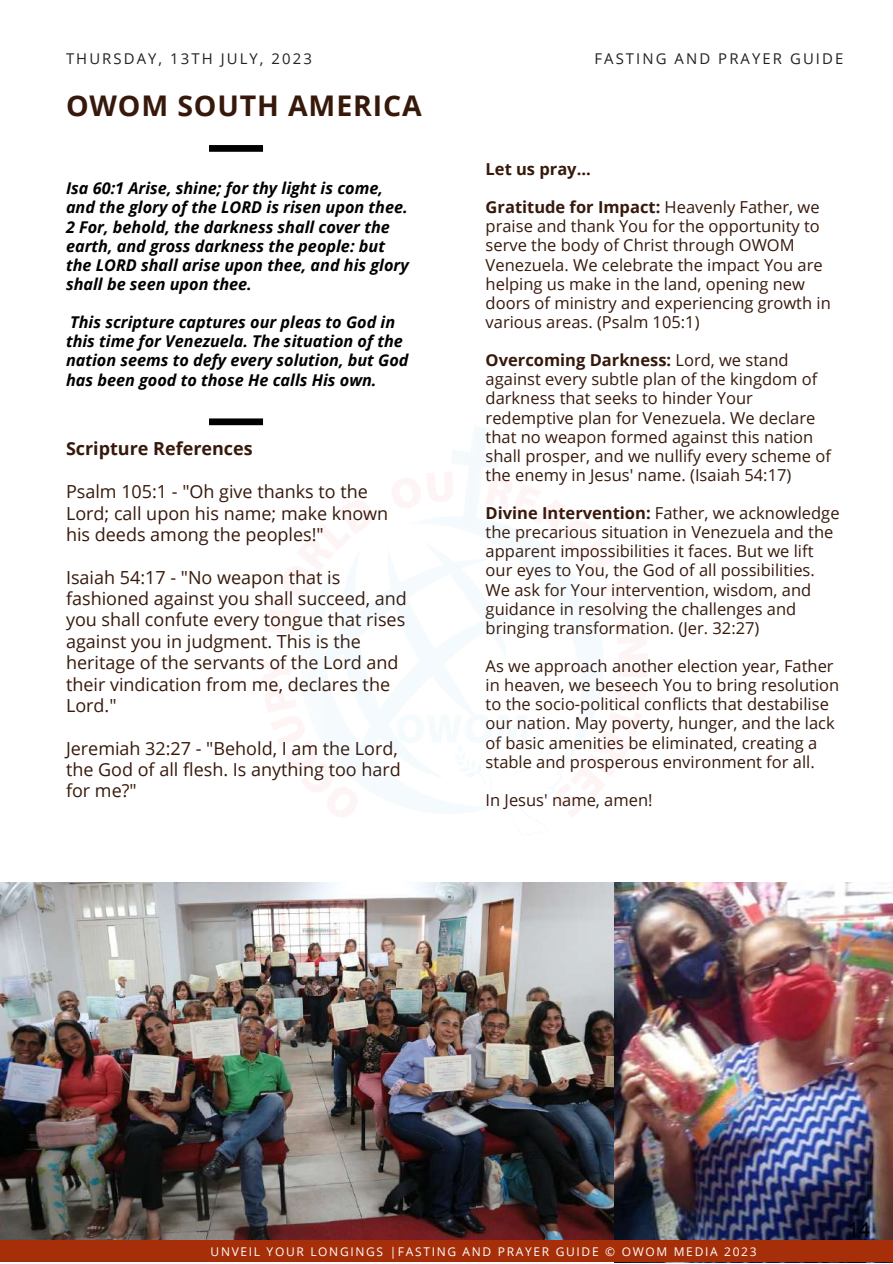
<style>
.page{position:relative;width:893px;height:1264px;background:#fff}
.page>*{position:absolute;margin:0;border:0;box-sizing:border-box;transform-origin:0 0}
.t1{font:700 28.5px "Open Sans";letter-spacing:.03em;color:#37190b}
.t2{font:18px/21.3px "Open Sans";color:#37190b}
.t3{font:700 18px "Open Sans";color:#37190b}
.t4{font:16.5px/19px "Open Sans";color:#37190b}
.t5{font:700 16.5px "Open Sans";color:#37190b}
.t6{font:italic 700 16.2px/19px "Open Sans";color:#000}
.t7{font:14.85px "Open Sans";letter-spacing:.14em;color:#222}
.t8{font:12px "Open Sans";letter-spacing:.14em;color:#fff}
.s1{font-weight:700}
</style>
<div class="page">
<img style="left:0;top:882px;width:614px;height:358px">
<img style="left:614px;top:882px;width:278px;height:380px">
<div style="left:0;top:1240px;width:892px;height:21px;background:#a62f09"></div>
<div style="left:209px;top:145px;width:54px;height:7px;background:#000"></div>
<div style="left:209px;top:418px;width:54px;height:7px;background:#000"></div>
<p class="t7" style="left:66px;top:48px;width:247px">THURSDAY, 13TH JULY, 2023</p>
<p class="t7" style="left:594px;top:48px;width:250px">FASTING AND PRAYER GUIDE</p>
<h1 class="t1" style="left:66px;top:85px;width:357px">OWOM SOUTH AMERICA</h1>
<p class="t6" style="left:66px;top:178px;width:344px">Isa 60:1 Arise, shine; for thy light is come, and the glory of the LORD is risen upon thee.<br>2 For, behold, the darkness shall cover the earth, and gross darkness the people: but the LORD shall arise upon thee, and his glory shall be seen upon thee.</p>
<p class="t6" style="left:66px;top:312px;width:344px">This scripture captures our pleas to God in this time for Venezuela. The situation of the nation seems to defy every solution, but God has been good to those He calls His own.</p>
<p class="t3" style="left:66px;top:436px;width:188px">Scripture References</p>
<p class="t2" style="left:66px;top:480px;width:324px">Psalm 105:1 - "Oh give thanks to the<br>Lord; call upon his name; make known his deeds among the peoples!"</p>
<p class="t2" style="left:66px;top:566px;width:342px">Isaiah 54:17 - "No weapon that is fashioned against you shall succeed, and you shall confute every tongue that rises against you in judgment. This is the heritage of the servants of the Lord and their vindication from me, declares the Lord."</p>
<p class="t2" style="left:66px;top:737px;width:336px">Jeremiah 32:27 - "Behold, I am the Lord, the God of all flesh. Is anything too hard for me?"</p>
<p class="t5" style="left:485px;top:157px;width:107px">Let us pray...</p>
<p class="t4" style="left:485px;top:197px;width:346px"><span class="s1">Gratitude for Impact:</span> Heavenly Father, we praise and thank You for the opportunity to serve the body of Christ through OWOM Venezuela. We celebrate the impact You are helping us make in the land, opening new doors of ministry and experiencing growth in various areas. (Psalm 105:1)</p>
<p class="t4" style="left:485px;top:350px;width:347px"><span class="s1">Overcoming Darkness:</span> Lord, we stand against every subtle plan of the kingdom of darkness that seeks to hinder Your redemptive plan for Venezuela. We declare that no weapon formed against this nation shall prosper, and we nullify every scheme of the enemy in Jesus' name. (Isaiah 54:17)</p>
<p class="t4" style="left:485px;top:503px;width:355px"><span class="s1">Divine Intervention:</span> Father, we acknowledge the precarious situation in Venezuela and the apparent impossibilities it faces. But we lift our eyes to You, the God of all possibilities.<br>We ask for Your intervention, wisdom, and guidance in resolving the challenges and bringing transformation. (Jer. 32:27)</p>
<p class="t4" style="left:485px;top:656px;width:355px">As we approach another election year, Father in heaven, we beseech You to bring resolution to the socio-political conflicts that destabilise our nation. May poverty, hunger, and the lack of basic amenities be eliminated, creating a stable and prosperous environment for all.</p>
<p class="t4" style="left:485px;top:790px;width:168px">In Jesus' name, amen!</p>
<p class="t8" style="left:210px;top:1242px;width:547px">UNVEIL YOUR LONGINGS |FASTING AND PRAYER GUIDE © OWOM MEDIA 2023</p>
</div>
